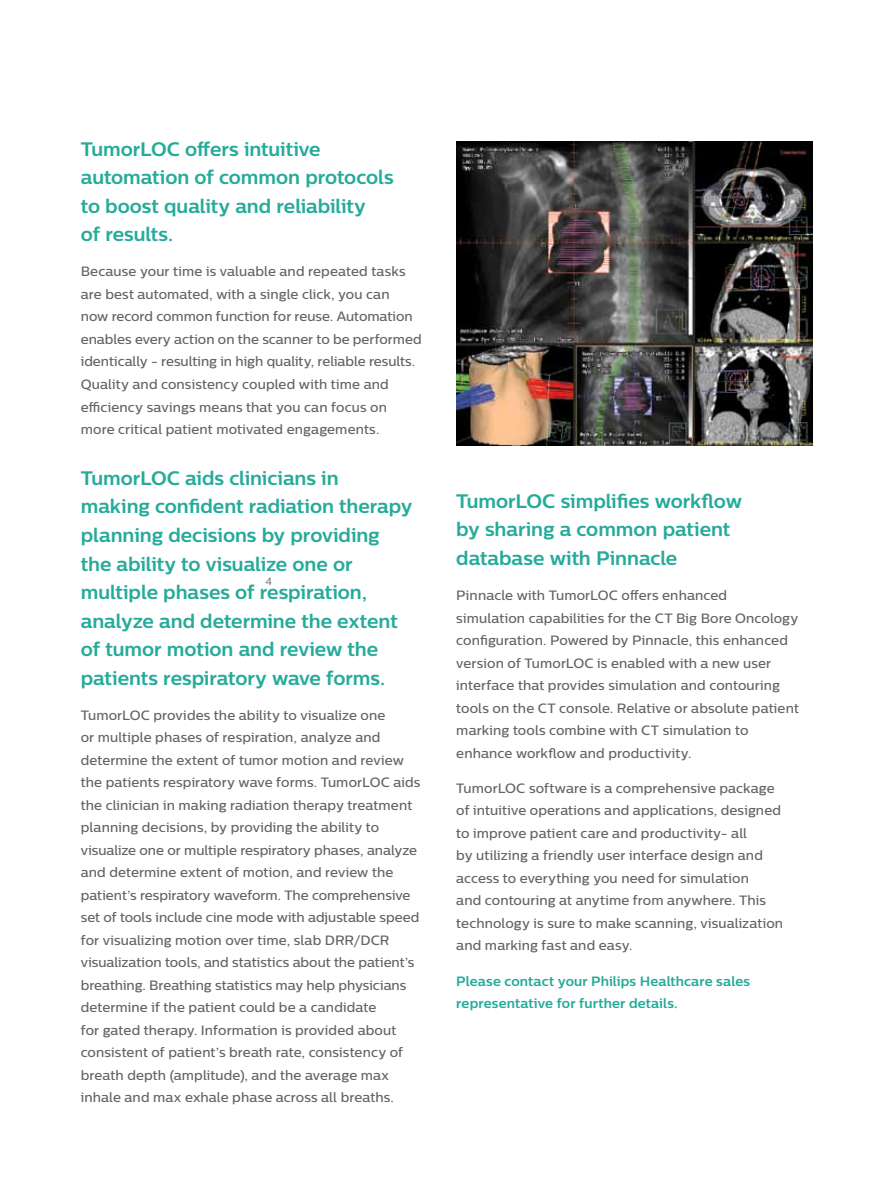
<style>
.page{position:relative;width:893px;height:1188px;background:#fff}
.page>*{position:absolute;margin:0;border:0;box-sizing:border-box;transform-origin:0 0}
.t1{font:700 19.5px/28.5px "Centrale Sans";letter-spacing:-.005em;color:#26ab9a}
.t2{font:500 13.5px/22.5px "Centrale Sans";letter-spacing:.005em;color:#636466}
.t3{font:700 13.5px/22.5px "Centrale Sans";letter-spacing:.005em;color:#26ab9a}
.t4{font:10.5px "Centrale Sans";color:#636466}
</style>
<div class="page">
<img style="left:456px;top:141px;width:356px;height:304px">
<h1 class="t1" style="left:81px;top:134px;width:314px">TumorLOC offers intuitive automation of common protocols to boost quality and reliability<br>of results.</h1>
<p class="t2" style="left:81px;top:260px;width:342px">Because your time is valuable and repeated tasks are best automated, with a single click, you can<br>now record common function for reuse. Automation enables every action on the scanner to be performed identically - resulting in high quality, reliable results.<br>Quality and consistency coupled with time and efficiency savings means that you can focus on more critical patient motivated engagements.</p>
<p class="t1" style="left:81px;top:464px;width:333px">TumorLOC aids clinicians in making confident radiation therapy planning decisions by providing the ability to visualize one or multiple phases of respiration, analyze and determine the extent of tumor motion and review the patients respiratory wave forms.</p>
<p class="t2" style="left:81px;top:703px;width:341px">TumorLOC provides the ability to visualize one<br>or multiple phases of respiration, analyze and determine the extent of tumor motion and review the patients respiratory wave forms. TumorLOC aids the clinician in making radiation therapy treatment planning decisions, by providing the ability to visualize one or multiple respiratory phases, analyze and determine extent of motion, and review the patient’s respiratory waveform. The comprehensive set of tools include cine mode with adjustable speed for visualizing motion over time, slab DRR/DCR visualization tools, and statistics about the patient’s breathing. Breathing statistics may help physicians determine if the patient could be a candidate<br>for gated therapy. Information is provided about consistent of patient’s breath rate, consistency of breath depth (amplitude), and the average max inhale and max exhale phase across all breaths.</p>
<p class="t4" style="left:266px;top:576px;width:8px">4</p>
<h1 class="t1" style="left:456px;top:486px;width:287px">TumorLOC simplifies workflow by sharing a common patient database with Pinnacle</h1>
<p class="t2" style="left:456px;top:584px;width:344px">Pinnacle with TumorLOC offers enhanced simulation capabilities for the CT Big Bore Oncology configuration. Powered by Pinnacle, this enhanced version of TumorLOC is enabled with a new user interface that provides simulation and contouring tools on the CT console. Relative or absolute patient marking tools combine with CT simulation to enhance workflow and productivity.</p>
<p class="t2" style="left:456px;top:777px;width:328px">TumorLOC software is a comprehensive package of intuitive operations and applications, designed to improve patient care and productivity- all<br>by utilizing a friendly user interface design and access to everything you need for simulation<br>and contouring at anytime from anywhere. This technology is sure to make scanning, visualization and marking fast and easy.</p>
<p class="t3" style="left:456px;top:969px;width:295px">Please contact your Philips Healthcare sales representative for further details.</p>
</div>
